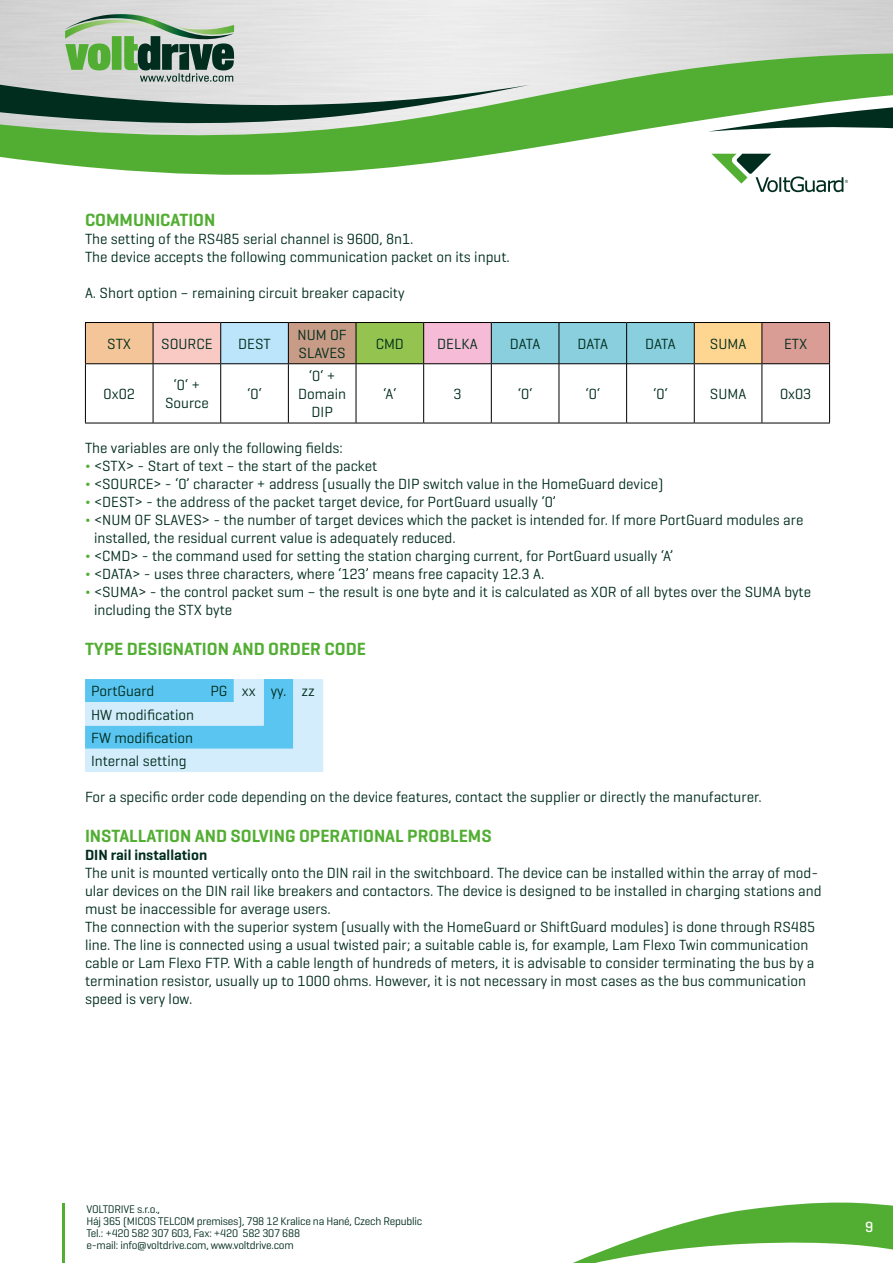
<style>
.page{position:relative;width:893px;height:1263px;background:#fff}
.page>*{position:absolute;margin:0;border:0;box-sizing:border-box;transform-origin:0 0}
.t1{font:600 18px "Geogrotesque";color:#52ae32}
.t2{font:15px/18px "Geogrotesque";color:#002d1d}
.t3{font:600 15px "Geogrotesque";color:#002d1d}
.t4{font:500 15px "Geogrotesque";color:#fff}
.t5{font:11.25px/12px "Geogrotesque";letter-spacing:-.02em;color:#002d1d}
.s1{color:#52ae32}
</style>
<div class="page">
<svg style="left:0;top:53px;width:893px;height:122px;fill:#52ae32"></svg>
<svg style="left:0;top:14px;width:530px;height:113px;background:#aebeb1"></svg>
<hr style="left:63px;top:1204px;width:2px;height:59px;background:#52ae32">
<svg style="left:573px;top:1202px;width:320px;height:61px"></svg>
<div style="left:85px;top:322px;width:68px;height:42px;background:#f4c598"></div>
<div style="left:153px;top:322px;width:68px;height:42px;background:#f9cac4"></div>
<div style="left:221px;top:322px;width:67px;height:42px;background:#bce4fa"></div>
<div style="left:288px;top:322px;width:68px;height:42px;background:#c79b86"></div>
<div style="left:356px;top:322px;width:68px;height:42px;background:#94c34f"></div>
<div style="left:424px;top:322px;width:67px;height:42px;background:#f6bbd6"></div>
<div style="left:492px;top:323px;width:202px;height:40px;background:#89cfde"></div>
<div style="left:694px;top:322px;width:68px;height:42px;background:#fed691"></div>
<div style="left:762px;top:322px;width:68px;height:42px;background:#da9d96"></div>
<hr style="left:85px;top:322px;width:68px;height:1px;background:#000">
<hr style="left:85px;top:323px;width:1px;height:40px;background:#000">
<hr style="left:153px;top:322px;width:68px;height:1px;background:#000">
<hr style="left:153px;top:323px;width:1px;height:40px;background:#000">
<hr style="left:221px;top:322px;width:67px;height:1px;background:#000">
<hr style="left:220px;top:323px;width:1px;height:40px;background:#000">
<hr style="left:288px;top:322px;width:68px;height:1px;background:#000">
<hr style="left:288px;top:323px;width:1px;height:40px;background:#000">
<hr style="left:356px;top:322px;width:68px;height:1px;background:#000">
<hr style="left:356px;top:323px;width:1px;height:40px;background:#000">
<hr style="left:424px;top:322px;width:67px;height:1px;background:#000">
<hr style="left:423px;top:323px;width:1px;height:40px;background:#000">
<hr style="left:491px;top:322px;width:68px;height:1px;background:#000">
<hr style="left:491px;top:323px;width:1px;height:40px;background:#000">
<hr style="left:559px;top:322px;width:68px;height:1px;background:#000">
<hr style="left:627px;top:322px;width:67px;height:1px;background:#000">
<hr style="left:694px;top:322px;width:68px;height:1px;background:#000">
<hr style="left:694px;top:323px;width:1px;height:40px;background:#000">
<hr style="left:762px;top:322px;width:68px;height:1px;background:#000">
<hr style="left:761px;top:323px;width:1px;height:40px;background:#000">
<hr style="left:829px;top:323px;width:1px;height:40px;background:#000">
<hr style="left:85px;top:363px;width:68px;height:1px;background:#000">
<hr style="left:85px;top:364px;width:1px;height:59px;background:#000">
<hr style="left:153px;top:363px;width:68px;height:1px;background:#000">
<hr style="left:153px;top:364px;width:1px;height:59px;background:#000">
<hr style="left:221px;top:363px;width:67px;height:1px;background:#000">
<hr style="left:220px;top:364px;width:1px;height:59px;background:#000">
<hr style="left:288px;top:363px;width:68px;height:1px;background:#000">
<hr style="left:288px;top:364px;width:1px;height:59px;background:#000">
<hr style="left:356px;top:363px;width:68px;height:1px;background:#000">
<hr style="left:356px;top:364px;width:1px;height:59px;background:#000">
<hr style="left:424px;top:363px;width:67px;height:1px;background:#000">
<hr style="left:423px;top:364px;width:1px;height:59px;background:#000">
<hr style="left:491px;top:363px;width:68px;height:1px;background:#000">
<hr style="left:491px;top:364px;width:1px;height:59px;background:#000">
<hr style="left:559px;top:363px;width:67px;height:1px;background:#000">
<hr style="left:627px;top:363px;width:67px;height:1px;background:#000">
<hr style="left:694px;top:363px;width:68px;height:1px;background:#000">
<hr style="left:694px;top:364px;width:1px;height:59px;background:#000">
<hr style="left:762px;top:363px;width:68px;height:1px;background:#000">
<hr style="left:761px;top:364px;width:1px;height:59px;background:#000">
<hr style="left:829px;top:364px;width:1px;height:59px;background:#000">
<hr style="left:85px;top:423px;width:68px;height:1px;background:#000">
<hr style="left:153px;top:423px;width:68px;height:1px;background:#000">
<hr style="left:221px;top:423px;width:67px;height:1px;background:#000">
<hr style="left:288px;top:423px;width:68px;height:1px;background:#000">
<hr style="left:356px;top:423px;width:68px;height:1px;background:#000">
<hr style="left:424px;top:423px;width:67px;height:1px;background:#000">
<hr style="left:491px;top:423px;width:68px;height:1px;background:#000">
<hr style="left:559px;top:423px;width:68px;height:1px;background:#000">
<hr style="left:627px;top:423px;width:67px;height:1px;background:#000">
<hr style="left:694px;top:423px;width:68px;height:1px;background:#000">
<hr style="left:762px;top:423px;width:68px;height:1px;background:#000">
<hr style="left:559px;top:323px;width:1px;height:41px;background:#000">
<hr style="left:626px;top:323px;width:1px;height:41px;background:#000">
<hr style="left:559px;top:364px;width:1px;height:59px;background:#000">
<hr style="left:626px;top:364px;width:1px;height:59px;background:#000">
<svg style="left:85px;top:679px;width:238px;height:93px;background:#a0dbf7"></svg>
<svg style="left:711px;top:154px;width:137px;height:38px"></svg>
<p class="t1" style="left:85px;top:209px;width:132px">COMMUNICATION</p>
<p class="t2" style="left:85px;top:230px;width:426px">The setting of the RS485 serial channel is 9600, 8n1.<br>The device accepts the following communication packet on its input.</p>
<p class="t2" style="left:85px;top:284px;width:321px">A. Short option – remaining circuit breaker capacity</p>
<p class="t2" style="left:107px;top:334px;width:25px">STX</p>
<p class="t2" style="left:161px;top:334px;width:53px">SOURCE</p>
<p class="t2" style="left:238px;top:334px;width:34px">DEST</p>
<p class="t2" style="left:298px;top:325px;width:51px">NUM OF<br>SLAVES</p>
<p class="t2" style="left:376px;top:334px;width:30px">CMD</p>
<p class="t2" style="left:437px;top:334px;width:42px">DELKA</p>
<p class="t2" style="left:510px;top:334px;width:32px">DATA</p>
<p class="t2" style="left:578px;top:334px;width:32px">DATA</p>
<p class="t2" style="left:645px;top:334px;width:32px">DATA</p>
<p class="t2" style="left:710px;top:334px;width:38px">SUMA</p>
<p class="t2" style="left:784px;top:334px;width:25px">ETX</p>
<p class="t2" style="left:104px;top:384px;width:33px">0x02</p>
<p class="t2" style="left:165px;top:375px;width:45px;text-align:center">‘0‘ +<br>Source</p>
<p class="t2" style="left:247px;top:384px;width:16px">‘0‘</p>
<p class="t2" style="left:298px;top:366px;width:50px;text-align:center">‘0‘ +<br>Domain<br>DIP</p>
<p class="t2" style="left:383px;top:384px;width:15px">‘A‘</p>
<p class="t2" style="left:453px;top:384px;width:10px">3</p>
<p class="t2" style="left:518px;top:384px;width:16px">‘0‘</p>
<p class="t2" style="left:585px;top:384px;width:16px">‘0‘</p>
<p class="t2" style="left:653px;top:384px;width:16px">‘0‘</p>
<p class="t2" style="left:710px;top:384px;width:38px">SUMA</p>
<p class="t2" style="left:780px;top:384px;width:33px">0x03</p>
<p class="t2" style="left:85px;top:439px;width:259px">The variables are only the following fields:</p>
<p class="t2" style="left:85px;top:457px;width:294px"><span class="s1">¬</span> &lt;STX&gt; - Start of text – the start of the packet</p>
<p class="t2" style="left:85px;top:475px;width:580px"><span class="s1">¬</span> &lt;SOURCE&gt; - ‘0’ character + address (usually the DIP switch value in the HomeGuard device)</p>
<p class="t2" style="left:85px;top:493px;width:473px"><span class="s1">¬</span> &lt;DEST&gt; - the address of the packet target device, for PortGuard usually ‘0’</p>
<p class="t2" style="left:85px;top:511px;width:720px"><span class="s1">¬</span> &lt;NUM OF SLAVES&gt; - the number of target devices which the packet is intended for. If more PortGuard modules are</p>
<p class="t2" style="left:94px;top:529px;width:363px">installed, the residual current value is adequately reduced.</p>
<p class="t2" style="left:85px;top:547px;width:590px"><span class="s1">¬</span> &lt;CMD&gt; - the command used for setting the station charging current, for PortGuard usually ‘A’</p>
<p class="t2" style="left:85px;top:565px;width:461px"><span class="s1">¬</span> &lt;DATA&gt; - uses three characters, where ‘123’ means free capacity 12.3 A.</p>
<p class="t2" style="left:85px;top:583px;width:727px"><span class="s1">¬</span> &lt;SUMA&gt; - the control packet sum – the result is one byte and it is calculated as XOR of all bytes over the SUMA byte</p>
<p class="t2" style="left:94px;top:601px;width:140px">including the STX byte</p>
<p class="t1" style="left:85px;top:638px;width:282px">TYPE DESIGNATION AND ORDER CODE</p>
<p class="t2" style="left:91px;top:682px;width:65px">PortGuard</p>
<p class="t2" style="left:210px;top:682px;width:106px">PG xx yy. zz</p>
<p class="t2" style="left:91px;top:702px;width:105px;line-height:23.2px;text-align:justify">HW modification FW modification Internal setting</p>
<p class="t2" style="left:85px;top:787px;width:678px">For a specific order code depending on the device features, contact the supplier or directly the manufacturer.</p>
<p class="t1" style="left:85px;top:824px;width:408px">INSTALLATION AND SOLVING OPERATIONAL PROBLEMS</p>
<p class="t3" style="left:85px;top:845px;width:124px">DIN rail installation</p>
<p class="t2" style="left:85px;top:863px;width:738px">The unit is mounted vertically onto the DIN rail in the switchboard. The device can be installed within the array of mod&shy;ular devices on the DIN rail like breakers and contactors. The device is designed to be installed in charging stations and must be inaccessible for average users.<br>The connection with the superior system (usually with the HomeGuard or ShiftGuard modules) is done through RS485 line. The line is connected using a usual twisted pair; a suitable cable is, for example, Lam Flexo Twin communication cable or Lam Flexo FTP. With a cable length of hundreds of meters, it is advisable to consider terminating the bus by a termination resistor, usually up to 1000 ohms. However, it is not necessary in most cases as the bus communication speed is very low.</p>
<p class="t5" style="left:86px;top:1202px;width:337px">VOLTDRIVE s.r.o.,<br>Háj 365 (MICOS TELCOM premises), 798 12 Kralice na Hané, Czech Republic Tel.: +420 582 307 603, Fax: +420 582 307 688<br>e-mail: info@voltdrive.com, www.voltdrive.com</p>
<p class="t4" style="left:865px;top:1217px;width:10px">9</p>
</div>
